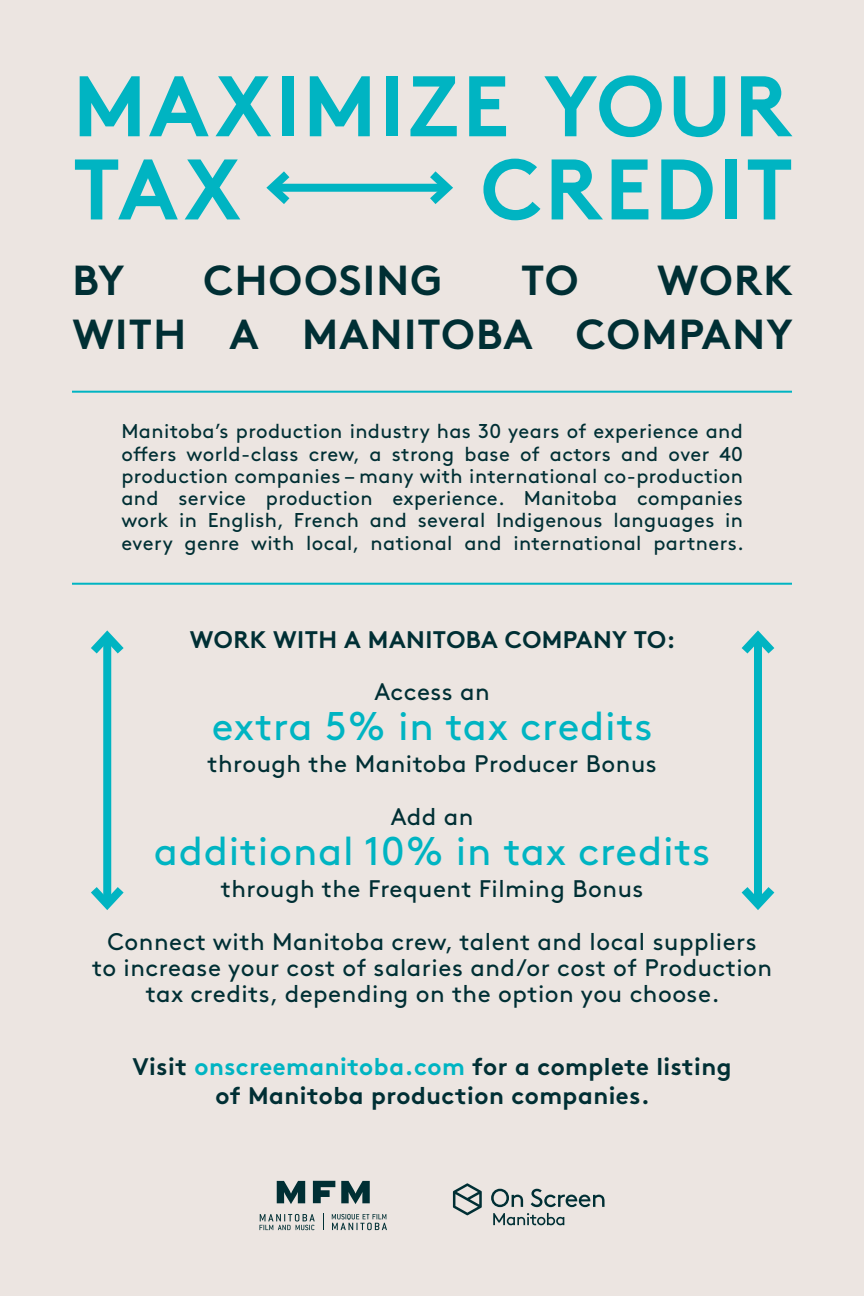
<style>
.page{position:relative;width:864px;height:1296px;background:#ece5e1}
.page>*{position:absolute;margin:0;border:0;box-sizing:border-box;transform-origin:0 0}
.t1{font:700 85.8px/83.2px "Brown Pro";letter-spacing:.03em;color:#00b4c2}
.t2{font:700 42px/54px "Brown Pro";letter-spacing:.03em;color:#002f34;text-align:right}
.t3{font:40px "Brown Pro";letter-spacing:.02em;color:#00b4c2}
.t4{font:24px/26px "Brown Pro";letter-spacing:.02em;color:#002f34;text-align:center}
.t5{font:700 24px/29.4px "Brown Pro";letter-spacing:.02em;color:#002f34;text-align:center}
.t6{font:20px/22.2px "Brown Pro";letter-spacing:.02em;color:#002f34;text-align:justify}
.s1{color:#00b4c2}
</style>
<div class="page">
<svg style="left:491px;top:1189px;width:32px;height:18px"></svg>
<svg style="left:531px;top:1189px;width:74px;height:18px"></svg>
<svg style="left:493px;top:1213px;width:71px;height:12px"></svg>
<svg style="left:453px;top:1183px;width:29px;height:32px"></svg>
<svg style="left:277px;top:1181px;width:28px;height:23px"></svg>
<svg style="left:313px;top:1181px;width:22px;height:22px"></svg>
<svg style="left:341px;top:1181px;width:29px;height:23px"></svg>
<svg style="left:332px;top:1214px;width:55px;height:16px"></svg>
<svg style="left:259px;top:1214px;width:56px;height:16px"></svg>
<svg style="left:323px;top:1213px;width:1px;height:17px"></svg>
<div style="left:272px;top:184px;width:175px;height:8px;background:#00b4c2"></div>
<svg style="left:266px;top:171px;width:32px;height:33px"></svg>
<svg style="left:421px;top:171px;width:32px;height:33px"></svg>
<hr style="left:72px;top:391px;width:720px;height:2px;background:#00b4c2">
<hr style="left:72px;top:583px;width:720px;height:2px;background:#00b4c2">
<div style="left:103px;top:636px;width:8px;height:268px;background:#00b4c2"></div>
<svg style="left:91px;top:630px;width:33px;height:32px"></svg>
<svg style="left:91px;top:878px;width:33px;height:32px"></svg>
<div style="left:754px;top:636px;width:8px;height:268px;background:#00b4c2"></div>
<svg style="left:741px;top:630px;width:34px;height:24px"></svg>
<svg style="left:741px;top:887px;width:34px;height:23px"></svg>
<h1 class="t1" style="left:73px;top:56px;width:720px">MAXIMIZE YOUR<br>TAX</h1>
<h1 class="t1" style="left:481px;top:139px;width:314px">CREDIT</h1>
<h2 class="t2" style="left:73px;top:249px;width:722px">WORK<br>WITH A MANITOBA COMPANY</h2>
<h2 class="t2" style="left:73px;top:249px;width:53px">BY</h2>
<h2 class="t2" style="left:203px;top:249px;width:240px">CHOOSING</h2>
<h2 class="t2" style="left:521px;top:249px;width:59px">TO</h2>
<p class="t6" style="left:121px;top:419px;width:624px">Manitoba’s production industry has 30 years of experience and offers world-class crew, a strong base of actors and over 40 production companies – many with international co-production and service production experience. Manitoba companies work in English, French and several Indigenous languages in every genre with local, national and international partners.</p>
<p class="t5" style="left:190px;top:623px;width:487px">WORK WITH A MANITOBA COMPANY TO:</p>
<p class="t4" style="left:374px;top:677px;width:117px">Access an</p>
<h3 class="t3" style="left:212px;top:696px;width:443px">extra 5% in tax credits</h3>
<p class="t4" style="left:208px;top:749px;width:451px">through the Manitoba Producer Bonus</p>
<p class="t4" style="left:391px;top:802px;width:84px">Add an</p>
<h3 class="t3" style="left:154px;top:821px;width:558px">additional 10% in tax credits</h3>
<p class="t4" style="left:221px;top:874px;width:424px">through the Frequent Filming Bonus</p>
<p class="t4" style="left:92px;top:927px;width:681px">Connect with Manitoba crew, talent and local suppliers<br>to increase your cost of salaries and/or cost of Production tax credits, depending on the option you choose.</p>
<p class="t5" style="left:132px;top:1049px;width:601px">Visit <span class="s1">onscreemanitoba.com</span> for a complete listing of Manitoba production companies.</p>
</div>
